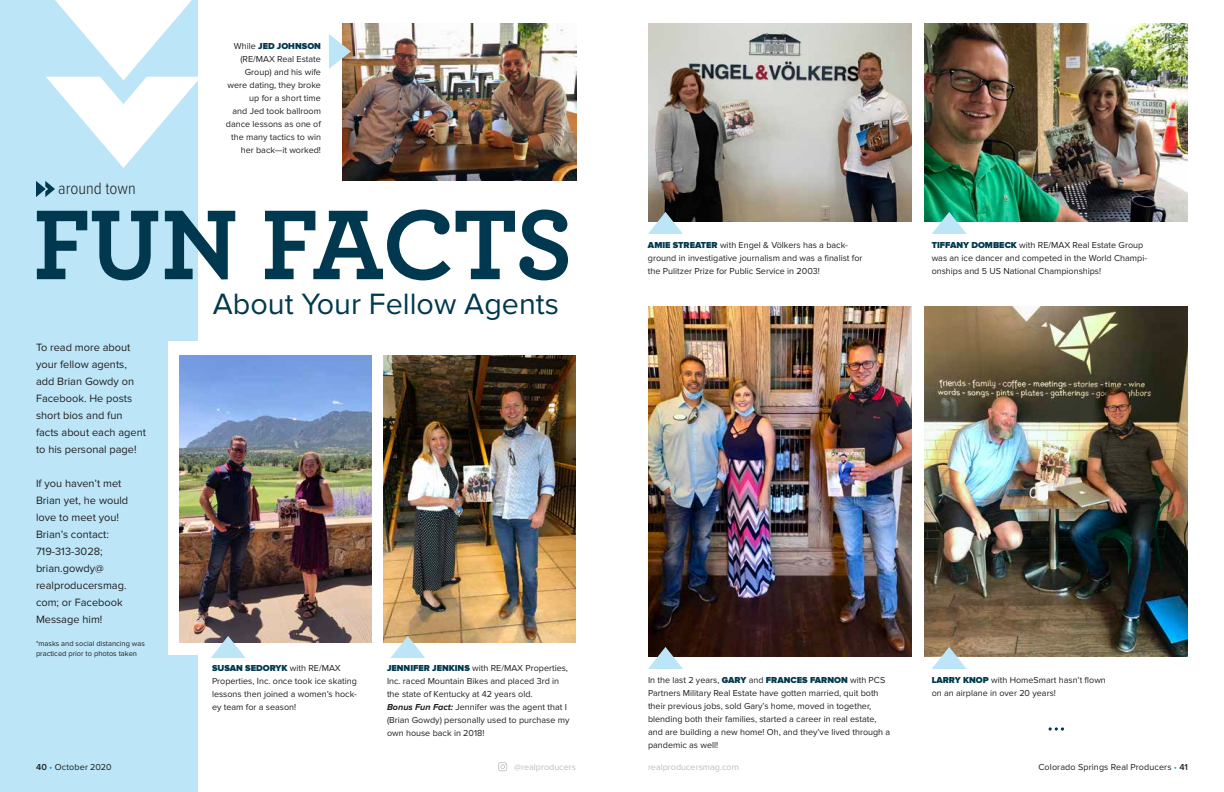
<style>
.page{position:relative;width:1224px;height:792px;background:#fff}
.page>*{position:absolute;margin:0;border:0;box-sizing:border-box;transform-origin:0 0}
.t1{font:700 104px "Archer Pro";letter-spacing:-.02em;color:#00394f}
.t2{font:30.5px "Proxima Nova";color:#00394f}
.t3{font:300 17px "Proxima Nova Cond";color:#231f20}
.t4{font:11px/17px "Proxima Nova";color:#231f20}
.t5{font:9px/13px "Proxima Nova";color:#231f20}
.t6{font:9px "Proxima Nova";color:#bcbec0}
.t7{font:7.5px/10px "Proxima Nova";color:#231f20}
.s1{font-weight:900;color:#00394f}
.s2{font-weight:700;font-style:italic}
.s3{font-weight:600}
.s4{color:#19a8e0}
</style>
<div class="page">
<svg style="left:498px;top:762px;width:9px;height:9px"></svg>
<img style="left:925px;top:306px;width:263px;height:351px">
<img style="left:925px;top:24px;width:263px;height:198px">
<div style="left:0;top:0;width:198px;height:792px;background:#bce6f8"></div>
<div style="left:168px;top:341px;width:69px;height:314px;background:#fff"></div>
<svg style="left:46px;top:0;width:152px;height:168px"></svg>
<img style="left:648px;top:24px;width:264px;height:198px">
<img style="left:179px;top:355px;width:193px;height:288px">
<img style="left:383px;top:355px;width:192px;height:288px">
<svg style="left:648px;top:212px;width:35px;height:22px"></svg>
<svg style="left:932px;top:212px;width:35px;height:22px"></svg>
<svg style="left:211px;top:636px;width:35px;height:22px"></svg>
<svg style="left:390px;top:636px;width:35px;height:22px"></svg>
<img style="left:648px;top:306px;width:264px;height:351px">
<svg style="left:648px;top:647px;width:35px;height:22px"></svg>
<svg style="left:932px;top:647px;width:35px;height:22px"></svg>
<svg style="left:1049px;top:727px;width:15px;height:4px"></svg>
<img style="left:342px;top:24px;width:234px;height:157px">
<svg style="left:36px;top:181px;width:19px;height:16px"></svg>
<svg style="left:329px;top:34px;width:22px;height:35px"></svg>
<h3 class="t3" style="left:58px;top:181px;width:79px">around town</h3>
<p class="t5" style="left:226px;top:39px;width:97px;text-align:right">While <span class="s1">JED JOHNSON </span>(RE/MAX Real Estate<br>Group) and his wife were dating, they broke up for a short time<br>and Jed took ballroom dance lessons as one of the many tactics to win her back—it worked!</p>
<h1 class="t1" style="left:33px;top:162px;width:542px">FUN FACTS</h1>
<h2 class="t2" style="left:213px;top:286px;width:348px">About Your Fellow Agents</h2>
<p class="t4" style="left:36px;top:339px;width:112px">To read more about your fellow agents, add Brian Gowdy on<br>Facebook. He posts short bios and fun facts about each agent to his personal page!</p>
<p class="t4" style="left:36px;top:475px;width:94px">If you haven’t met<br>Brian yet, he would love to meet you!<br>Brian’s contact:<br>719-313-3028; brian.gowdy@ realproducersmag. com; or Facebook<br>Message him!</p>
<p class="t7" style="left:36px;top:639px;width:110px">*masks and social distancing was practiced prior to photos taken</p>
<p class="t5" style="left:212px;top:661px;width:146px"><span class="s1">SUSAN SEDORYK</span> with RE/MAX<br>Properties, Inc. once took ice skating lessons then joined a women’s hock&shy;ey team for a season!</p>
<p class="t5" style="left:387px;top:661px;width:184px"><span class="s1">JENNIFER JENKINS</span> with RE/MAX Properties, Inc. raced Mountain Bikes and placed 3rd in the state of Kentucky at 42 years old.<br><span class="s2">Bonus Fun Fact:</span> Jennifer was the agent that I (Brian Gowdy) personally used to purchase my own house back in 2018!</p>
<p class="t5" style="left:648px;top:238px;width:216px"><span class="s1">AMIE STREATER</span> with Engel &amp; Völkers has a back&shy;ground in investigative journalism and was a finalist for the Pulitzer Prize for Public Service in 2003!</p>
<p class="t5" style="left:932px;top:238px;width:217px"><span class="s1">TIFFANY DOMBECK</span> with RE/MAX Real Estate Group was an ice dancer and competed in the World Champi&shy;onships and 5 US National Championships!</p>
<p class="t5" style="left:648px;top:673px;width:244px">In the last 2 years, <span class="s1">GARY</span> and <span class="s1">FRANCES FARNON</span> with PCS Partners Military Real Estate have gotten married, quit both their previous jobs, sold Gary’s home, moved in together, blending both their families, started a career in real estate, and are building a new home! Oh, and they’ve lived through a pandemic as well!</p>
<p class="t5" style="left:932px;top:673px;width:176px"><span class="s1">LARRY KNOP</span> with HomeSmart hasn’t flown on an airplane in over 20 years!</p>
<p class="t5" style="left:36px;top:761px;width:77px"><span class="s3">40</span> <span class="s4">•</span> October 2020</p>
<p class="t6" style="left:514px;top:762px;width:63px">@realproducers</p>
<p class="t6" style="left:648px;top:762px;width:92px">realproducersmag.com</p>
<p class="t5" style="left:1038px;top:761px;width:151px">Colorado Springs Real Producers <span class="s4">•</span> <span class="s3">41</span></p>
</div>
